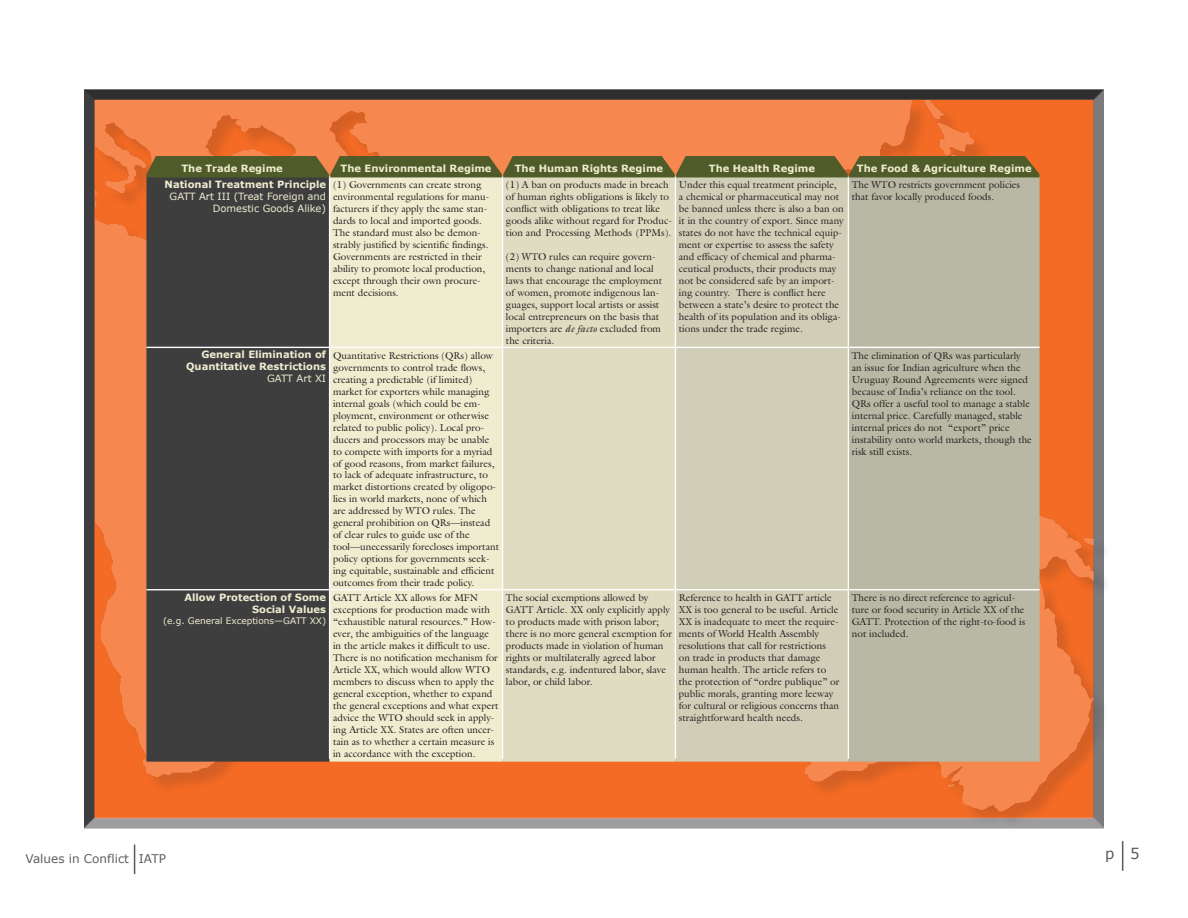
<style>
.page{position:relative;width:1188px;height:918px;background:#fff}
.page>*{position:absolute;margin:0;border:0;box-sizing:border-box;transform-origin:0 0}
.t1{font:15px "Verdana";color:#5a5a5d}
.t2{font:12px "Verdana";color:#5f5f62}
.t3{font:10.05px/12px "Galliard";color:#231f20}
.t4{font:700 10.05px "Verdana";color:#efecd0}
.t5{font:10.05px/12px "Verdana";color:#efecd0;text-align:right}
.t6{font:9px "Verdana";color:#efecd0}
.s1{font-weight:700}
.s2{font-style:italic}
</style>
<div class="page">
<div style="left:84px;top:89px;width:1021px;height:741px;background:#231f20;opacity:.75"></div>
<div style="left:98px;top:103px;width:1017px;height:735px;background:#231f20;opacity:.75"></div>
<img style="left:95px;top:100px;width:999px;height:717px">
<hr style="left:1122px;top:841px;width:1px;height:30px;background:#5a5a5d">
<hr style="left:134px;top:844px;width:1px;height:30px;background:#5a5a5d">
<div style="left:146px;top:177px;width:183px;height:582px;background:#3e3e3f"></div>
<div style="left:330px;top:178px;width:172px;height:581px;background:#efecd0"></div>
<div style="left:503px;top:178px;width:172px;height:581px;background:#dfdcc2"></div>
<div style="left:676px;top:178px;width:172px;height:581px;background:#d0ceb7"></div>
<div style="left:849px;top:178px;width:191px;height:581px;background:#b9b8a4"></div>
<hr style="left:502px;top:348px;width:1px;height:241px;background:#fff">
<hr style="left:675px;top:348px;width:1px;height:241px;background:#fff">
<hr style="left:330px;top:589px;width:173px;height:1px;background:#fff">
<hr style="left:503px;top:589px;width:172px;height:1px;background:#fff">
<hr style="left:502px;top:590px;width:1px;height:169px;background:#fff">
<hr style="left:675px;top:589px;width:173px;height:1px;background:#fff">
<hr style="left:675px;top:590px;width:1px;height:169px;background:#fff">
<hr style="left:146px;top:759px;width:184px;height:3px;background:#3e3e3f">
<hr style="left:330px;top:759px;width:173px;height:3px;background:#efecd0">
<hr style="left:503px;top:759px;width:172px;height:3px;background:#dfdcc2">
<hr style="left:675px;top:759px;width:173px;height:3px;background:#d0ceb7">
<hr style="left:848px;top:759px;width:192px;height:3px;background:#b9b8a4">
<hr style="left:675px;top:347px;width:173px;height:1px;background:#fff">
<hr style="left:675px;top:178px;width:1px;height:169px;background:#fff">
<hr style="left:503px;top:347px;width:172px;height:1px;background:#fff">
<hr style="left:502px;top:178px;width:1px;height:169px;background:#fff">
<hr style="left:329px;top:347px;width:174px;height:1px;background:#fff">
<hr style="left:329px;top:178px;width:1px;height:169px;background:#fff">
<hr style="left:146px;top:347px;width:184px;height:1px;background:#fff">
<hr style="left:329px;top:348px;width:1px;height:241px;background:#fff">
<hr style="left:146px;top:589px;width:184px;height:1px;background:#fff">
<hr style="left:329px;top:590px;width:1px;height:169px;background:#fff">
<hr style="left:848px;top:178px;width:1px;height:169px;background:#fff">
<hr style="left:848px;top:347px;width:192px;height:1px;background:#fff">
<hr style="left:848px;top:348px;width:1px;height:241px;background:#fff">
<hr style="left:848px;top:589px;width:192px;height:1px;background:#fff">
<hr style="left:848px;top:590px;width:1px;height:169px;background:#fff">
<hr style="left:329px;top:176px;width:174px;height:2px;background:#efecd0">
<hr style="left:503px;top:176px;width:172px;height:2px;background:#dfdcc2">
<hr style="left:675px;top:176px;width:173px;height:2px;background:#d0ceb7">
<hr style="left:848px;top:176px;width:192px;height:2px;background:#b9b8a4">
<svg style="left:146px;top:156px;width:894px;height:21px;background:#595d29"></svg>
<p class="t4" style="left:181px;top:162px;width:103px">The Trade Regime</p>
<p class="t4" style="left:341px;top:162px;width:153px">The Environmental Regime</p>
<p class="t4" style="left:515px;top:162px;width:150px">The Human Rights Regime</p>
<p class="t4" style="left:709px;top:162px;width:108px">The Health Regime</p>
<p class="t4" style="left:857px;top:162px;width:176px">The Food &amp; Agriculture Regime</p>
<p class="t5" style="left:165px;top:178px;width:163px"><span class="s1">National Treatment Principle<br></span>GATT Art III (Treat Foreign and<br>Domestic Goods Alike)</p>
<p class="t3" style="left:333px;top:179px;width:158px">(1) Governments can create strong environmental regulations for manu&shy;facturers if they apply the same stan&shy;dards to local and imported goods.<br>The standard must also be demon&shy;strably justified by scientific findings.<br>Governments are restricted in their ability to promote local production, except through their own procure&shy;ment decisions.</p>
<p class="t3" style="left:506px;top:179px;width:168px">(1) A ban on products made in breach of human rights obligations is likely to conflict with obligations to treat like goods alike without regard for Produc&shy;tion and Processing Methods (PPMs).</p>
<p class="t3" style="left:679px;top:179px;width:166px">Under this equal treatment principle,<br>a chemical or pharmaceutical may not be banned unless there is also a ban on it in the country of export. Since many states do not have the technical equip&shy;ment or expertise to assess the safety and efficacy of chemical and pharma&shy;ceutical products, their products may not be considered safe by an import&shy;ing country. There is conflict here between a state’s desire to protect the health of its population and its obliga&shy;tions under the trade regime.</p>
<p class="t3" style="left:852px;top:179px;width:170px">The WTO restricts government policies that favor locally produced foods.</p>
<p class="t3" style="left:506px;top:251px;width:158px">(2) WTO rules can require govern&shy;ments to change national and local laws that encourage the employment of women, promote indigenous lan&shy;guages, support local artists or assist local entrepreneurs on the basis that importers are <span class="s2">de facto</span> excluded from the criteria.</p>
<p class="t4" style="left:201px;top:348px;width:126px">General Elimination of</p>
<p class="t4" style="left:186px;top:360px;width:142px">Quantitative Restrictions</p>
<p class="t5" style="left:267px;top:372px;width:61px">GATT Art XI</p>
<p class="t3" style="left:333px;top:349px;width:168px">Quantitative Restrictions (QRs) allow governments to control trade flows, creating a predictable (if limited) market for exporters while managing internal goals (which could be em&shy;ployment, environment or otherwise related to public policy). Local pro&shy;ducers and processors may be unable to compete with imports for a myriad of good reasons, from market failures, to lack of adequate infrastructure, to market distortions created by oligopo&shy;lies in world markets, none of which are addressed by WTO rules. The general prohibition on QRs—instead of clear rules to guide use of the tool—unecessarily forecloses important policy options for governments seek&shy;ing equitable, sustainable and efficient outcomes from their trade policy.</p>
<p class="t3" style="left:852px;top:349px;width:182px">The elimination of QRs was particularly an issue for Indian agriculture when the Uruguay Round Agreements were signed because of India’s reliance on the tool.<br>QRs offer a useful tool to manage a stable internal price. Carefully managed, stable internal prices do not “export” price instability onto world markets, though the risk still exists.</p>
<p class="t4" style="left:184px;top:591px;width:143px">Allow Protection of Some</p>
<p class="t4" style="left:252px;top:603px;width:76px">Social Values</p>
<p class="t6" style="left:163px;top:615px;width:164px">(e.g. General Exceptions—GATT XX)</p>
<p class="t3" style="left:333px;top:592px;width:167px">GATT Article XX allows for MFN exceptions for production made with “exhaustible natural resources.” How&shy;ever, the ambiguities of the language in the article makes it difficult to use.<br>There is no notification mechanism for Article XX, which would allow WTO members to discuss when to apply the general exception, whether to expand the general exceptions and what expert advice the WTO should seek in apply&shy;ing Article XX. States are often uncer&shy;tain as to whether a certain measure is in accordance with the exception.</p>
<p class="t3" style="left:506px;top:592px;width:168px">The social exemptions allowed by GATT Article. XX only explicitly apply to products made with prison labor; there is no more general exemption for products made in violation of human rights or multilaterally agreed labor standards, e.g. indentured labor, slave labor, or child labor.</p>
<p class="t3" style="left:679px;top:592px;width:162px">Reference to health in GATT article XX is too general to be useful. Article XX is inadequate to meet the require&shy;ments of World Health Assembly resolutions that call for restrictions on trade in products that damage human health. The article refers to the protection of “ordre publique” or public morals, granting more leeway for cultural or religious concerns than straightforward health needs.</p>
<p class="t3" style="left:852px;top:592px;width:175px">There is no direct reference to agricul&shy;ture or food security in Article XX of the GATT. Protection of the right-to-food is not included.</p>
<p class="t2" style="left:26px;top:851px;width:142px">Values in Conflict IATP</p>
<h1 class="t1" style="left:1105px;top:844px;width:36px">p 5</h1>
</div>
